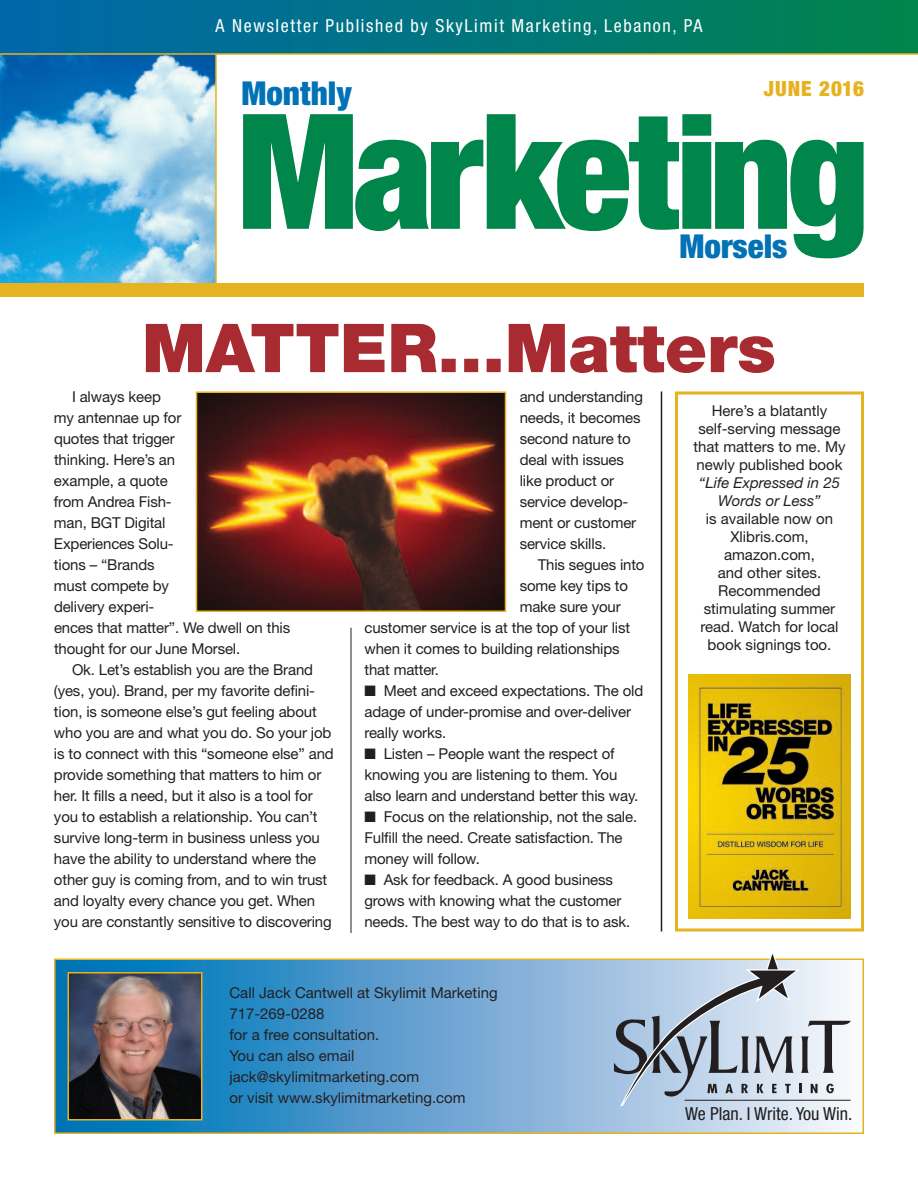
<style>
.page{position:relative;width:918px;height:1188px;background:#fff}
.page>*{position:absolute;margin:0;border:0;box-sizing:border-box;transform-origin:0 0}
.t1{font:900 condensed 160.5px "Helvetica Neue";letter-spacing:-.04em;color:#00854a}
.t2{font:900 67.5px "Helvetica Neue";color:#a72b30}
.t3{font:900 condensed 33px "Helvetica Neue";color:#0072b5}
.t4{font:900 condensed 21px "Helvetica Neue";letter-spacing:.05em;color:#e7b21f}
.t5{font:condensed 18px "Helvetica Neue";letter-spacing:.09em;color:#fff}
.t6{font:condensed 18px "Helvetica Neue";color:#231f20}
.t7{font:15px/21px "Helvetica Neue";letter-spacing:-.01em;color:#231f20}
.t8{font:italic 15px/18px "Helvetica Neue";color:#231f20;text-align:center}
</style>
<div class="page">
<div style="left:675px;top:392px;width:189px;height:540px;border:3px solid #e7b21f"></div>
<div style="left:0;top:0;width:918px;height:54px;background:linear-gradient(to right,#0067ae,#01844c)"></div>
<img style="left:0;top:55px;width:215px;height:229px">
<div style="left:0;top:284px;width:864px;height:13px;background:#e7b21f"></div>
<svg style="left:57px;top:961px;width:788px;height:170px;background:#61a1d0"></svg>
<div style="left:54px;top:958px;width:810px;height:176px;border:2px solid #e7b21f"></div>
<img style="left:71px;top:975px;width:128px;height:142px">
<div style="left:68px;top:972px;width:134px;height:148px;border:2px solid #e7b21f"></div>
<svg style="left:610px;top:954px;width:241px;height:152px;background:#b5c1ce"></svg>
<hr style="left:685px;top:1100px;width:165px;height:1px;background:#231f20">
<hr style="left:0;top:53px;width:918px;height:2px;background:#e7b21f">
<hr style="left:215px;top:54px;width:2px;height:233px;background:#e7b21f">
<img style="left:199px;top:395px;width:304px;height:214px">
<div style="left:196px;top:392px;width:310px;height:220px;border:2px solid #e7b21f"></div>
<hr style="left:351px;top:628px;width:1px;height:305px;background:#231f20">
<hr style="left:661px;top:392px;width:1px;height:540px;background:#231f20">
<img style="left:688px;top:674px;width:162px;height:244px">
<p class="t5" style="left:216px;top:19px;width:488px">A Newsletter Published by SkyLimit Marketing, Lebanon, PA</p>
<h3 class="t3" style="left:242px;top:81px;width:112px">Monthly</h3>
<h3 class="t4" style="left:764px;top:81px;width:102px">JUNE 2016</h3>
<h1 class="t1" style="left:237px;top:114px;width:634px">Marketing</h1>
<h3 class="t3" style="left:680px;top:234px;width:109px">Morsels</h3>
<h2 class="t2" style="left:142px;top:324px;width:635px">MATTER…Matters</h2>
<p class="t7" style="left:693px;top:403px;width:154px;line-height:18px;text-align:center">Here’s a blatantly self-serving message that matters to me. My newly published book</p>
<p class="t8" style="left:699px;top:475px;width:143px">“Life Expressed in 25<br>Words or Less”</p>
<p class="t7" style="left:700px;top:511px;width:140px;line-height:18px;text-align:center">is available now on<br>Xlibris.com, amazon.com,<br>and other sites.<br>Recommended stimulating summer read. Watch for local book signings too.</p>
<p class="t7" style="left:520px;top:388px;width:125px">and understanding needs, it becomes second nature to deal with issues like product or service develop&shy;ment or customer service skills.</p>
<p class="t7" style="left:538px;top:556px;width:108px">This segues into</p>
<p class="t7" style="left:520px;top:577px;width:110px">some key tips to</p>
<p class="t7" style="left:520px;top:598px;width:103px">make sure your</p>
<p class="t7" style="left:364px;top:619px;width:267px">customer service is at the top of your list</p>
<p class="t7" style="left:364px;top:640px;width:257px">when it comes to building relationships</p>
<p class="t7" style="left:364px;top:661px;width:76px">that matter.</p>
<p class="t7" style="left:364px;top:682px;width:280px">■ Meet and exceed expectations. The old adage of under-promise and over-deliver really works.</p>
<p class="t7" style="left:364px;top:745px;width:275px">■ Listen – People want the respect of knowing you are listening to them. You also learn and understand better this way.</p>
<p class="t7" style="left:364px;top:808px;width:274px">■ Focus on the relationship, not the sale.<br>Fulfill the need. Create satisfaction. The money will follow.</p>
<p class="t7" style="left:364px;top:871px;width:267px">■ Ask for feedback. A good business grows with knowing what the customer needs. The best way to do that is to ask.</p>
<p class="t7" style="left:54px;top:388px;width:238px;text-indent:18px">I always keep<br>my antennae up for<br>quotes that trigger<br>thinking. Here’s an<br>example, a quote<br>from Andrea Fish-<br>man, BGT Digital<br>Experiences Solu-<br>tions – “Brands<br>must compete by<br>delivery experi-<br>ences that matter”. We dwell on this thought for our June Morsel.</p>
<p class="t7" style="left:54px;top:661px;width:281px;text-indent:18px">Ok. Let’s establish you are the Brand (yes, you). Brand, per my favorite defini&shy;tion, is someone else’s gut feeling about who you are and what you do. So your job is to connect with this “someone else” and provide something that matters to him or her. It fills a need, but it also is a tool for you to establish a relationship. You can’t survive long-term in business unless you have the ability to understand where the other guy is coming from, and to win trust and loyalty every chance you get. When you are constantly sensitive to discovering</p>
<p class="t7" style="left:230px;top:983px;width:270px">Call Jack Cantwell at Skylimit Marketing<br>717-269-0288<br>for a free consultation.<br>You can also email jack@skylimitmarketing.com<br>or visit www.skylimitmarketing.com</p>
<p class="t6" style="left:685px;top:1107px;width:169px">We Plan. I Write. You Win.</p>
</div>
